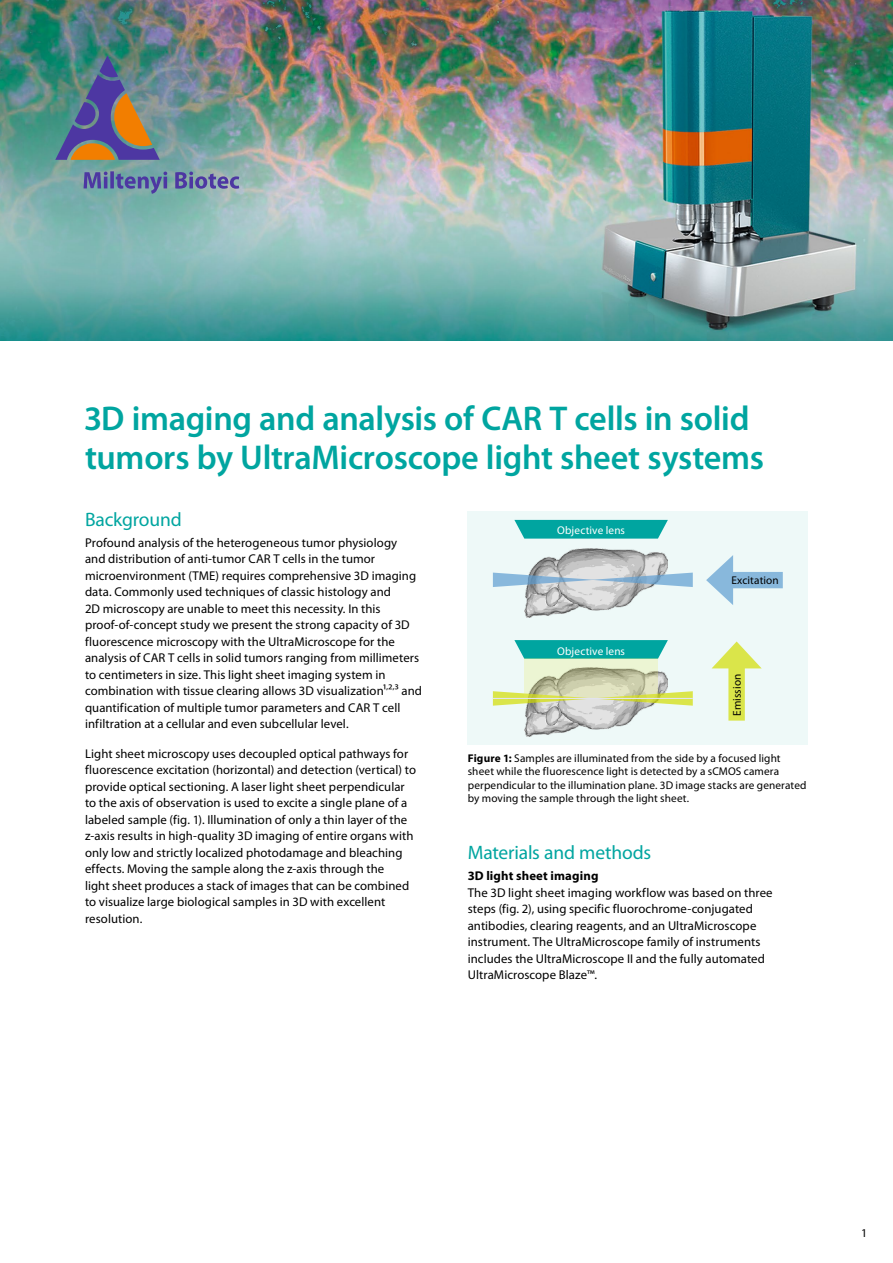
<style>
.page{position:relative;width:893px;height:1263px;background:#fff}
.page>*{position:absolute;margin:0;border:0;box-sizing:border-box;transform-origin:0 0}
.t1{font:600 34.5px/39px "Myriad Pro";letter-spacing:-.01em;color:#00a5a0}
.t2{font:19.5px "Myriad Pro";letter-spacing:-.01em;color:#00a5a0}
.t3{font:12.75px/16.5px "Myriad Pro";letter-spacing:.005em;color:#000}
.t4{font:700 12.75px "Myriad Pro";letter-spacing:.01em;color:#000}
.t5{font:12px "Myriad Pro";color:#000}
.t6{font:11.25px/13.5px "Myriad Pro";letter-spacing:.01em;color:#000}
.t7{font:11.25px "Myriad Pro";letter-spacing:.01em;color:#fff}
.s1{font-weight:700}
</style>
<div class="page">
<img style="left:0;top:0;width:893px;height:340px">
<div style="left:468px;top:511px;width:340px;height:234px;background:#eef9f8"></div>
<div style="left:723px;top:572px;width:60px;height:16px;background:#88b8dc"></div>
<svg style="left:706px;top:555px;width:27px;height:50px"></svg>
<div style="left:728px;top:658px;width:17px;height:63px;background:#dae54a"></div>
<svg style="left:712px;top:641px;width:49px;height:27px"></svg>
<svg style="left:514px;top:640px;width:154px;height:19px;background:#15aca6"></svg>
<svg style="left:514px;top:520px;width:154px;height:19px;background:#14aca7"></svg>
<img style="left:525px;top:548px;width:143px;height:70px">
<img style="left:525px;top:671px;width:143px;height:65px">
<svg style="left:493px;top:573px;width:200px;height:14px;background:#a9c2d4"></svg>
<svg style="left:493px;top:691px;width:200px;height:15px;background:#d5db89"></svg>
<hr style="left:493px;top:698px;width:200px;height:1px;background:#e3e4f1">
<svg style="left:525px;top:659px;width:133px;height:39px;background:#d2d6ae"></svg>
<svg style="left:55px;top:55px;width:105px;height:105px;background:#6b737a"></svg>
<svg style="left:84px;top:171px;width:155px;height:23px;background:#7086a7"></svg>
<h1 class="t1" style="left:85px;top:399px;width:680px">3D imaging and analysis of CAR T cells in solid tumors by UltraMicroscope light sheet systems</h1>
<h2 class="t2" style="left:85px;top:509px;width:98px">Background</h2>
<p class="t3" style="left:85px;top:534px;width:339px">Profound analysis of the heterogeneous tumor physiology<br>and distribution of anti-tumor CAR T cells in the tumor microenvironment (TME) requires comprehensive 3D imaging data. Commonly used techniques of classic histology and<br>2D microscopy are unable to meet this necessity. In this proof-of-concept study we present the strong capacity of 3D fluorescence microscopy with the UltraMicroscope for the analysis of CAR T cells in solid tumors ranging from millimeters to centimeters in size. This light sheet imaging system in combination with tissue clearing allows 3D visualization¹,²,³ and quantification of multiple tumor parameters and CAR T cell infiltration at a cellular and even subcellular level.</p>
<p class="t3" style="left:85px;top:745px;width:332px">Light sheet microscopy uses decoupled optical pathways for fluorescence excitation (horizontal) and detection (vertical) to provide optical sectioning. A laser light sheet perpendicular to the axis of observation is used to excite a single plane of a labeled sample (fig. 1). Illumination of only a thin layer of the z-axis results in high-quality 3D imaging of entire organs with only low and strictly localized photodamage and bleaching effects. Moving the sample along the z-axis through the<br>light sheet produces a stack of images that can be combined to visualize large biological samples in 3D with excellent resolution.</p>
<p class="t7" style="left:557px;top:524px;width:69px">Objective lens</p>
<p class="t6" style="left:731px;top:574px;width:49px">Excitation</p>
<p class="t7" style="left:557px;top:645px;width:69px">Objective lens</p>
<p class="t6" style="left:731px;top:716px;width:44px;rotate:-90deg">Emission</p>
<p class="t6" style="left:468px;top:751px;width:340px"><span class="s1">Figure 1:</span> Samples are illuminated from the side by a focused light sheet while the fluorescence light is detected by a sCMOS camera perpendicular to the illumination plane. 3D image stacks are generated by moving the sample through the light sheet.</p>
<h2 class="t2" style="left:468px;top:842px;width:185px">Materials and methods</h2>
<p class="t4" style="left:468px;top:869px;width:132px">3D light sheet imaging</p>
<p class="t3" style="left:468px;top:884px;width:306px">The 3D light sheet imaging workflow was based on three steps (fig. 2), using specific fluorochrome-conjugated antibodies, clearing reagents, and an UltraMicroscope instrument. The UltraMicroscope family of instruments includes the UltraMicroscope II and the fully automated UltraMicroscope Blaze™.</p>
<p class="t5" style="left:861px;top:1227px;width:8px">1</p>
</div>
